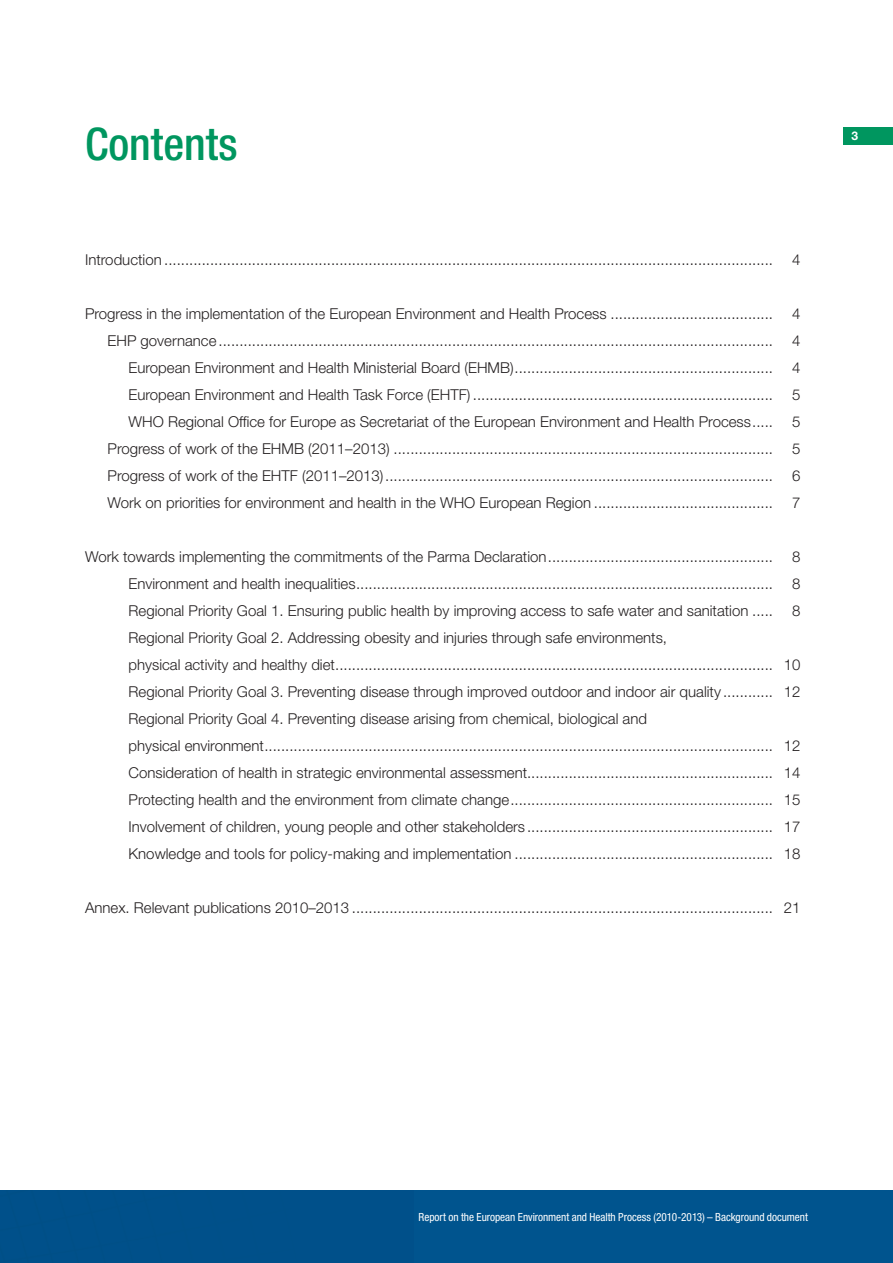
<style>
.page{position:relative;width:893px;height:1263px;background:#fff}
.page>*{position:absolute;margin:0;border:0;box-sizing:border-box;transform-origin:0 0}
.t1{font:500 condensed 45px "Helvetica Neue LT Std";color:#00965f}
.t2{font:300 15px/27px "Helvetica Neue LT Std";color:#231f20}
.t3{font:700 12px "Helvetica Neue LT Std";color:#fff}
.t4{font:condensed 11.25px "Helvetica Neue LT Std";letter-spacing:-.005em;color:#fff}
</style>
<div class="page">
<div style="left:0;top:1191px;width:893px;height:72px;background:#00548e"></div>
<div style="left:843px;top:128px;width:50px;height:17px;background:#00965f"></div>
<h1 class="t1" style="left:85px;top:117px;width:154px">Contents</h1>
<p class="t2" style="left:85px;top:246px;width:690px">Introduction ..................................................................................................................................................</p>
<p class="t2" style="left:792px;top:246px;width:10px">4</p>
<p class="t2" style="left:85px;top:300px;width:690px">Progress in the implementation of the European Environment and Health Process .......................................</p>
<p class="t2" style="left:792px;top:300px;width:10px">4</p>
<p class="t2" style="left:108px;top:327px;width:667px">EHP governance .....................................................................................................................................</p>
<p class="t2" style="left:792px;top:327px;width:10px">4</p>
<p class="t2" style="left:129px;top:354px;width:646px">European Environment and Health Ministerial Board (EHMB)..............................................................</p>
<p class="t2" style="left:792px;top:354px;width:10px">4</p>
<p class="t2" style="left:129px;top:381px;width:646px">European Environment and Health Task Force (EHTF) ........................................................................</p>
<p class="t2" style="left:792px;top:381px;width:10px">5</p>
<p class="t2" style="left:129px;top:408px;width:646px">WHO Regional Office for Europe as Secretariat of the European Environment and Health Process.....</p>
<p class="t2" style="left:792px;top:408px;width:10px">5</p>
<p class="t2" style="left:108px;top:435px;width:667px">Progress of work of the EHMB (2011–2013) ...........................................................................................</p>
<p class="t2" style="left:792px;top:435px;width:10px">5</p>
<p class="t2" style="left:108px;top:462px;width:667px">Progress of work of the EHTF (2011–2013).............................................................................................</p>
<p class="t2" style="left:792px;top:462px;width:10px">6</p>
<p class="t2" style="left:108px;top:489px;width:667px">Work on priorities for environment and health in the WHO European Region ...........................................</p>
<p class="t2" style="left:792px;top:489px;width:10px">7</p>
<p class="t2" style="left:85px;top:543px;width:690px">Work towards implementing the commitments of the Parma Declaration......................................................</p>
<p class="t2" style="left:792px;top:543px;width:10px">8</p>
<p class="t2" style="left:129px;top:570px;width:646px">Environment and health inequalities....................................................................................................</p>
<p class="t2" style="left:792px;top:570px;width:10px">8</p>
<p class="t2" style="left:129px;top:597px;width:646px">Regional Priority Goal 1. Ensuring public health by improving access to safe water and sanitation .....</p>
<p class="t2" style="left:792px;top:597px;width:10px">8</p>
<p class="t2" style="left:129px;top:624px;width:673px">Regional Priority Goal 2. Addressing obesity and injuries through safe environments,<br>physical activity and healthy diet......................................................................................................... 10<br>Regional Priority Goal 3. Preventing disease through improved outdoor and indoor air quality ............ 12<br>Regional Priority Goal 4. Preventing disease arising from chemical, biological and<br>physical environment.......................................................................................................................... 12<br>Consideration of health in strategic environmental assessment........................................................... 14<br>Protecting health and the environment from climate change............................................................... 15<br>Involvement of children, young people and other stakeholders ........................................................... 17<br>Knowledge and tools for policy-making and implementation .............................................................. 18</p>
<p class="t2" style="left:85px;top:894px;width:717px">Annex. Relevant publications 2010–2013 ..................................................................................................... 21</p>
<p class="t3" style="left:851px;top:129px;width:8px">3</p>
<p class="t4" style="left:419px;top:1211px;width:391px">Report on the European Environment and Health Process (2010-2013) – Background document</p>
</div>
